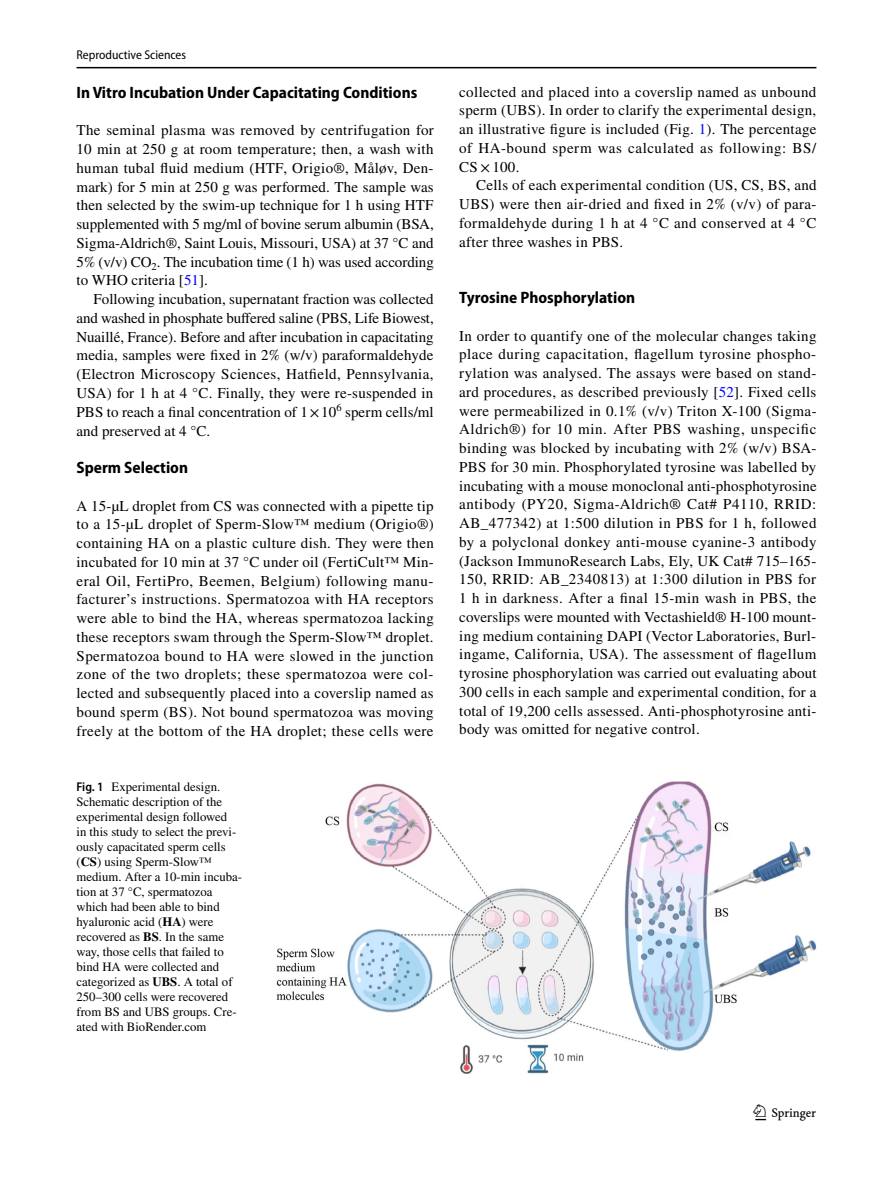
<style>
.page{position:relative;width:893px;height:1187px;background:#fff}
.page>*{position:absolute;margin:0;border:0;box-sizing:border-box;transform-origin:0 0}
.t1{font:22.5px "Springnew Regular 3";color:#000}
.t2{font:700 semi-condensed 16.5px "Myriad Pro";color:#000}
.t3{font:15px/18.8px "STIX";letter-spacing:.02em;color:#000;text-align:justify}
.t4{font:12.75px/15px "STIX";color:#000}
.t5{font:semi-condensed 12.75px "Myriad Pro";color:#000}
.s1{color:#00f}
.s2{font-family:"Myriad Pro";font-weight:600;font-stretch:semi-condensed}
.s3{font-weight:700}
</style>
<div class="page">
<hr style="left:77px;top:67px;width:739px;height:1px;background:#000">
<img style="left:276px;top:781px;width:540px;height:292px">
<p class="t5" style="left:77px;top:48px;width:111px">Reproductive Sciences</p>
<p class="t2" style="left:77px;top:83px;width:342px">In Vitro Incubation Under Capacitating Conditions</p>
<p class="t3" style="left:77px;top:122px;width:359px">The seminal plasma was removed by centrifugation for 10 min at 250 g at room temperature; then, a wash with human tubal fluid medium (HTF, Origio®, Måløv, Den&shy;mark) for 5 min at 250 g was performed. The sample was then selected by the swim-up technique for 1 h using HTF supplemented with 5 mg/ml of bovine serum albumin (BSA, Sigma-Aldrich®, Saint Louis, Missouri, USA) at 37 °C and 5% (v/v) CO<sub>2</sub>. The incubation time (1 h) was used according to WHO criteria [<span class="s1">51</span>].</p>
<p class="t3" style="left:77px;top:291px;width:359px;text-indent:17px">Following incubation, supernatant fraction was collected and washed in phosphate buffered saline (PBS, Life Biowest, Nuaillé, France). Before and after incubation in capacitating media, samples were fixed in 2% (w/v) paraformaldehyde (Electron Microscopy Sciences, Hatfield, Pennsylvania, USA) for 1 h at 4 °C. Finally, they were re-suspended in PBS to reach a final concentration of 1× -10<sup>6</sup> sperm cells/ml and preserved at 4 °C.</p>
<p class="t2" style="left:77px;top:458px;width:113px">Sperm Selection</p>
<p class="t3" style="left:77px;top:497px;width:359px">A 15-µL droplet from CS was connected with a pipette tip to a 15-µL droplet of Sperm-Slow™ medium (Origio®) containing HA on a plastic culture dish. They were then incubated for 10 min at 37 °C under oil (FertiCult™ Min&shy;eral Oil, FertiPro, Beemen, Belgium) following manu&shy;facturer’s instructions. Spermatozoa with HA receptors were able to bind the HA, whereas spermatozoa lacking these receptors swam through the Sperm-Slow™ droplet.<br>Spermatozoa bound to HA were slowed in the junction zone of the two droplets; these spermatozoa were col&shy;lected and subsequently placed into a coverslip named as bound sperm (BS). Not bound spermatozoa was moving freely at the bottom of the HA droplet; these cells were</p>
<p class="t4" style="left:77px;top:780px;width:167px"><span class="s2">Fig. 1</span> Experimental design.<br>Schematic description of the experimental design followed<br>in this study to select the previ&shy;ously capacitated sperm cells (<span class="s3">CS</span>) using Sperm-Slow™ medium. After a 10-min incuba&shy;tion at 37 °C, spermatozoa which had been able to bind hyaluronic acid (<span class="s3">HA</span>) were recovered as <span class="s3">BS</span>. In the same way, those cells that failed to bind HA were collected and categorized as <span class="s3">UBS</span>. A total of<br>250–300 cells were recovered from BS and UBS groups. Cre&shy;ated with BioRender.com</p>
<p class="t3" style="left:459px;top:83px;width:359px">collected and placed into a coverslip named as unbound sperm (UBS). In order to clarify the experimental design, an illustrative figure is included (Fig. <span class="s1">1</span>). The percentage of HA-bound sperm was calculated as following: BS/ CS × 100.</p>
<p class="t3" style="left:459px;top:177px;width:359px;text-indent:17px">Cells of each experimental condition (US, CS, BS, and UBS) were then air-dried and fixed in 2% (v/v) of para&shy;formaldehyde during 1 h at 4 °C and conserved at 4 °C after three washes in PBS.</p>
<p class="t2" style="left:459px;top:288px;width:177px">Tyrosine Phosphorylation</p>
<p class="t3" style="left:459px;top:327px;width:359px">In order to quantify one of the molecular changes taking place during capacitation, flagellum tyrosine phospho&shy;rylation was analysed. The assays were based on stand&shy;ard procedures, as described previously [<span class="s1">52</span>]. Fixed cells were permeabilized in 0.1% (v/v) Triton X-100 (Sigma-Aldrich®) for 10 min. After PBS washing, unspecific binding was blocked by incubating with 2% (w/v) BSA-PBS for 30 min. Phosphorylated tyrosine was labelled by incubating with a mouse monoclonal anti-phosphotyrosine antibody (PY20, Sigma-Aldrich® Cat# P4110, RRID:<br>AB_477342) at 1:500 dilution in PBS for 1 h, followed by a polyclonal donkey anti-mouse cyanine-3 antibody (Jackson ImmunoResearch Labs, Ely, UK Cat# 715–165- 150, RRID: AB_2340813) at 1:300 dilution in PBS for 1 h in darkness. After a final 15-min wash in PBS, the coverslips were mounted with Vectashield® H-100 mount&shy;ing medium containing DAPI (Vector Laboratories, Burl&shy;ingame, California, USA). The assessment of flagellum tyrosine phosphorylation was carried out evaluating about 300 cells in each sample and experimental condition, for a total of 19,200 cells assessed. Anti-phosphotyrosine anti&shy;body was omitted for negative control.</p>
<h1 class="t1" style="left:755px;top:1104px;width:62px">1 3</h1>
</div>
